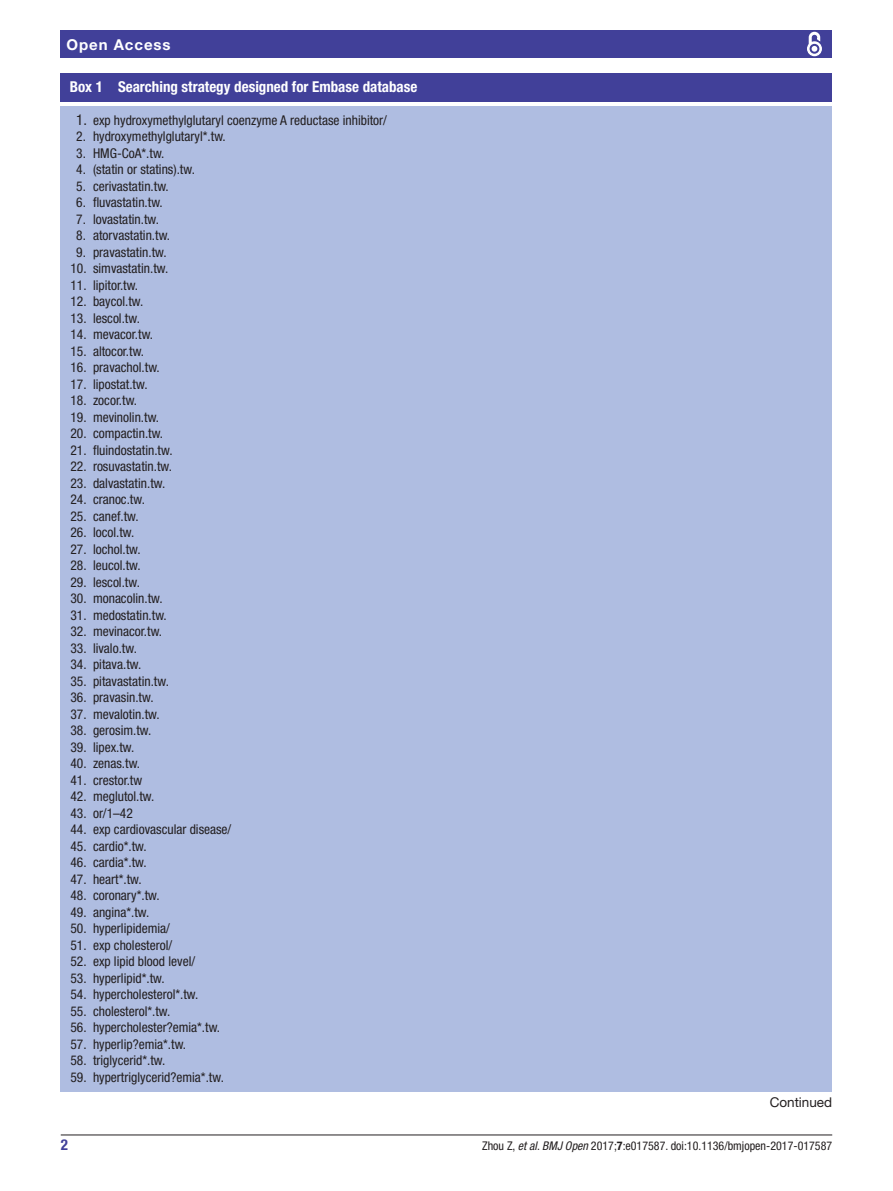
<style>
.page{position:relative;width:893px;height:1191px;background:#fff}
.page>*{position:absolute;margin:0;border:0;box-sizing:border-box;transform-origin:0 0}
.t1{font:700 condensed 15px "Helvetica Neue LT Std";color:#fff}
.t2{font:700 15px "Helvetica Neue LT Std";letter-spacing:.065em;color:#fff}
.t3{font:700 condensed 15px "Helvetica Neue LT Std";color:#414099}
.t4{font:condensed 13.5px "Helvetica Neue LT Std";color:#231f20}
.t5{font:13.5px "Helvetica Neue LT Std";color:#231f20}
.t6{font:condensed 12px "Helvetica Neue LT Std";color:#231f20}
.s1{font-size:15px}
.s2{font-style:italic}
.s3{font-weight:700}
</style>
<div class="page">
<hr style="left:61px;top:1134px;width:771px;height:1px;background:#231f20">
<div style="left:61px;top:31px;width:771px;height:27px;background:#414099"></div>
<svg style="left:807px;top:31px;width:15px;height:26px"></svg>
<div style="left:61px;top:73px;width:771px;height:28px;background:#414099"></div>
<div style="left:61px;top:106px;width:771px;height:985px;background:#afbde1"></div>
<p class="t2" style="left:66px;top:35px;width:106px">Open Access</p>
<p class="t1" style="left:70px;top:78px;width:349px">Box 1 Searching strategy designed for Embase database</p>
<p class="t4" style="left:76px;top:112px;width:312px"><span class="s1">1.</span> exp hydroxymethylglutaryl coenzyme A reductase inhibitor/</p>
<p class="t4" style="left:76px;top:129px;width:151px">2. hydroxymethylglutaryl*.tw.</p>
<p class="t4" style="left:76px;top:145px;width:90px">3. HMG-CoA*.tw.</p>
<p class="t4" style="left:76px;top:162px;width:120px">4. (statin or statins).tw.</p>
<p class="t4" style="left:76px;top:178px;width:94px">5. cerivastatin.tw.</p>
<p class="t4" style="left:76px;top:195px;width:88px">6. fluvastatin.tw.</p>
<p class="t4" style="left:76px;top:211px;width:84px">7. lovastatin.tw.</p>
<p class="t4" style="left:76px;top:228px;width:95px">8. atorvastatin.tw.</p>
<p class="t4" style="left:76px;top:244px;width:92px">9. pravastatin.tw.</p>
<p class="t4" style="left:70px;top:261px;width:99px">10. simvastatin.tw.</p>
<p class="t4" style="left:70px;top:277px;width:69px">11. lipitor.tw.</p>
<p class="t4" style="left:70px;top:294px;width:74px">12. baycol.tw.</p>
<p class="t4" style="left:70px;top:310px;width:71px">13. lescol.tw.</p>
<p class="t4" style="left:70px;top:327px;width:84px">14. mevacor.tw.</p>
<p class="t4" style="left:70px;top:343px;width:75px">15. altocor.tw.</p>
<p class="t4" style="left:70px;top:360px;width:91px">16. pravachol.tw.</p>
<p class="t4" style="left:70px;top:376px;width:79px">17. lipostat.tw.</p>
<p class="t4" style="left:70px;top:392px;width:68px">18. zocor.tw.</p>
<p class="t4" style="left:70px;top:409px;width:90px">19. mevinolin.tw.</p>
<p class="t4" style="left:70px;top:425px;width:94px">20. compactin.tw.</p>
<p class="t4" style="left:70px;top:442px;width:104px">21. fluindostatin.tw.</p>
<p class="t4" style="left:70px;top:458px;width:103px">22. rosuvastatin.tw.</p>
<p class="t4" style="left:70px;top:475px;width:96px">23. dalvastatin.tw.</p>
<p class="t4" style="left:70px;top:491px;width:76px">24. cranoc.tw.</p>
<p class="t4" style="left:70px;top:508px;width:70px">25. canef.tw.</p>
<p class="t4" style="left:70px;top:524px;width:65px">26. locol.tw.</p>
<p class="t4" style="left:70px;top:541px;width:72px">27. lochol.tw.</p>
<p class="t4" style="left:70px;top:557px;width:72px">28. leucol.tw.</p>
<p class="t4" style="left:70px;top:574px;width:71px">29. lescol.tw.</p>
<p class="t4" style="left:70px;top:590px;width:94px">30. monacolin.tw.</p>
<p class="t4" style="left:70px;top:607px;width:98px">31. medostatin.tw.</p>
<p class="t4" style="left:70px;top:623px;width:93px">32. mevinacor.tw.</p>
<p class="t4" style="left:70px;top:640px;width:68px">33. livalo.tw.</p>
<p class="t4" style="left:70px;top:656px;width:72px">34. pitava.tw.</p>
<p class="t4" style="left:70px;top:673px;width:100px">35. pitavastatin.tw.</p>
<p class="t4" style="left:70px;top:689px;width:85px">36. pravasin.tw.</p>
<p class="t4" style="left:70px;top:706px;width:91px">37. mevalotin.tw.</p>
<p class="t4" style="left:70px;top:722px;width:82px">38. gerosim.tw.</p>
<p class="t4" style="left:70px;top:739px;width:65px">39. lipex.tw.</p>
<p class="t4" style="left:70px;top:755px;width:71px">40. zenas.tw.</p>
<p class="t4" style="left:70px;top:772px;width:73px">41. crestor.tw</p>
<p class="t4" style="left:70px;top:788px;width:85px">42. meglutol.tw.</p>
<p class="t4" style="left:70px;top:805px;width:64px">43. or/1–42</p>
<p class="t4" style="left:70px;top:821px;width:162px">44. exp cardiovascular disease/</p>
<p class="t4" style="left:70px;top:838px;width:78px">45. cardio*.tw.</p>
<p class="t4" style="left:70px;top:854px;width:78px">46. cardia*.tw.</p>
<p class="t4" style="left:70px;top:871px;width:73px">47. heart*.tw.</p>
<p class="t4" style="left:70px;top:887px;width:91px">48. coronary*.tw.</p>
<p class="t4" style="left:70px;top:904px;width:80px">49. angina*.tw.</p>
<p class="t4" style="left:70px;top:920px;width:101px">50. hyperlipidemia/</p>
<p class="t4" style="left:70px;top:937px;width:103px">51. exp cholesterol/</p>
<p class="t4" style="left:70px;top:953px;width:126px">52. exp lipid blood level/</p>
<p class="t4" style="left:70px;top:970px;width:96px">53. hyperlipid*.tw.</p>
<p class="t4" style="left:70px;top:986px;width:129px">54. hypercholesterol*.tw.</p>
<p class="t4" style="left:70px;top:1003px;width:101px">55. cholesterol*.tw.</p>
<p class="t4" style="left:70px;top:1019px;width:151px">56. hypercholester?emia*.tw.</p>
<p class="t4" style="left:70px;top:1036px;width:117px">57. hyperlip?emia*.tw.</p>
<p class="t4" style="left:70px;top:1052px;width:96px">58. triglycerid*.tw.</p>
<p class="t4" style="left:70px;top:1069px;width:155px">59. hypertriglycerid?emia*.tw.</p>
<p class="t5" style="left:770px;top:1094px;width:64px">Continued</p>
<p class="t3" style="left:61px;top:1135px;width:9px">2</p>
<p class="t6" style="left:482px;top:1138px;width:352px">Zhou Z, <span class="s2">et al</span>. <span class="s2">BMJ Open</span> 2017;<span class="s3">7</span>:e017587. doi:10.1136/bmjopen-2017-017587</p>
</div>
